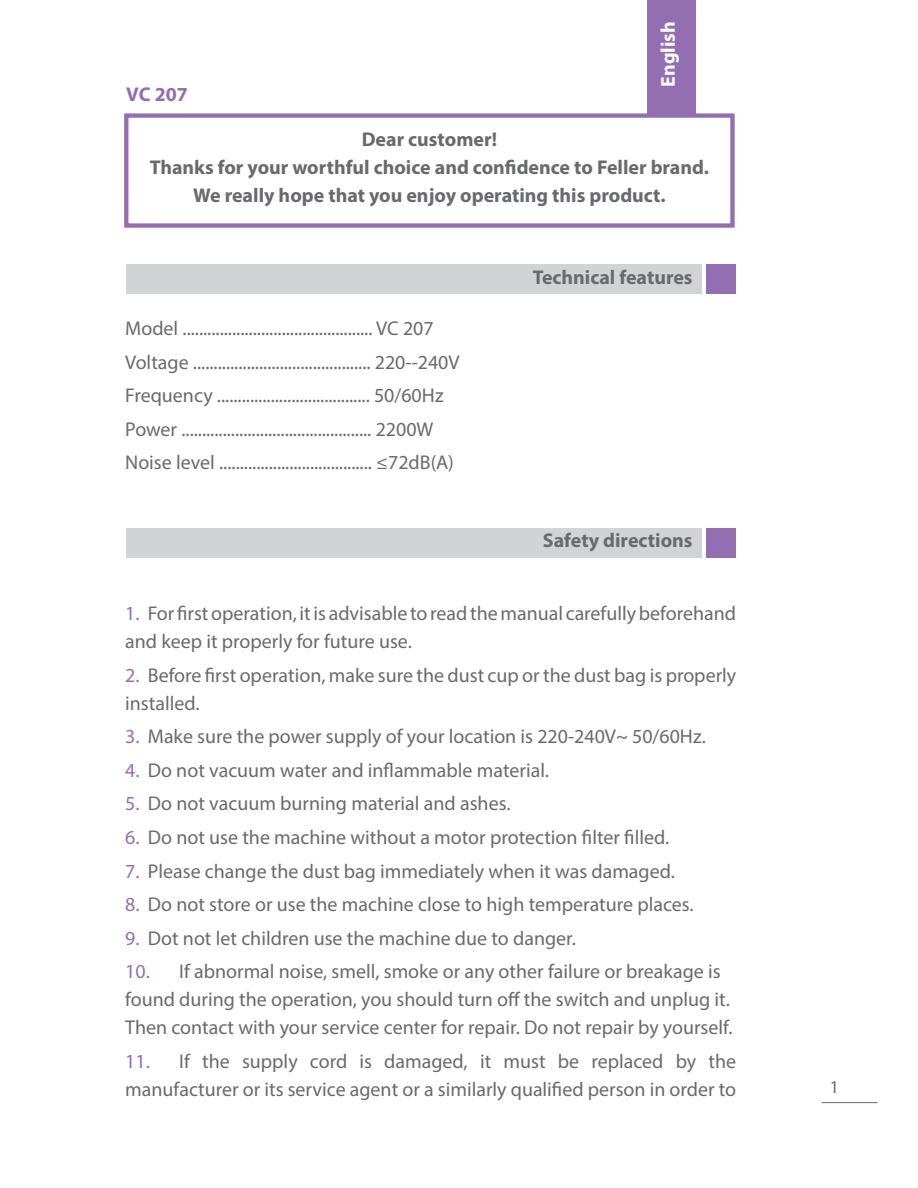
<style>
.page{position:relative;width:918px;height:1188px;background:#fff}
.page>*{position:absolute;margin:0;border:0;box-sizing:border-box;transform-origin:0 0}
.t1{font:19.95px/27.9px "Myriad Pro";color:#696a6c}
.t2{font:700 19.95px/27.9px "Myriad Pro";color:#696a6c;text-align:center}
.t3{font:700 19.95px "Myriad Pro";color:#fff}
.t4{font:700 19.95px "Myriad Pro";color:#936fb1}
.t5{font:18px "Myriad Pro";color:#696a6c}
.s1{color:#936fb1}
</style>
<div class="page">
<hr style="left:822px;top:1102px;width:56px;height:1px;background:#696a6c">
<div style="left:126px;top:264px;width:576px;height:30px;background:#d1d3d4"></div>
<div style="left:126px;top:528px;width:576px;height:30px;background:#d1d3d4"></div>
<div style="left:707px;top:264px;width:29px;height:30px;background:#936fb1"></div>
<div style="left:707px;top:528px;width:29px;height:30px;background:#936fb1"></div>
<div style="left:647px;top:0;width:48px;height:114px;background:#936fb1"></div>
<div style="left:124px;top:113px;width:611px;height:115px;border:4px solid #936fb1"></div>
<p class="t3" style="left:660px;top:87px;width:67px;rotate:-90deg">English</p>
<p class="t4" style="left:126px;top:86px;width:63px">VC 207</p>
<p class="t2" style="left:150px;top:127px;width:561px">Dear customer!<br>Thanks for your worthful choice and confidence to Feller brand.<br>We really hope that you enjoy operating this product.</p>
<p class="t1" style="left:125px;top:313px;width:336px;line-height:33.6px">Model .............................................. VC 207<br>Voltage ........................................... 220--240V Frequency ..................................... 50/60Hz Power .............................................. 2200W Noise level ..................................... ≤72dB(A)</p>
<p class="t2" style="left:533px;top:265px;width:161px">Technical features</p>
<p class="t2" style="left:543px;top:528px;width:151px">Safety directions</p>
<p class="t1" style="left:125px;top:601px;width:612px"><span class="s1">1.</span> For first operation, it is advisable to read the manual carefully beforehand and keep it properly for future use.</p>
<p class="t1" style="left:125px;top:662px;width:613px"><span class="s1">2.</span> Before first operation, make sure the dust cup or the dust bag is properly installed.</p>
<p class="t1" style="left:125px;top:724px;width:582px"><span class="s1">3.</span> Make sure the power supply of your location is 220-240V~ 50/60Hz.</p>
<p class="t1" style="left:125px;top:758px;width:425px"><span class="s1">4.</span> Do not vacuum water and inflammable material.</p>
<p class="t1" style="left:125px;top:791px;width:387px"><span class="s1">5.</span> Do not vacuum burning material and ashes.</p>
<p class="t1" style="left:125px;top:825px;width:546px"><span class="s1">6.</span> Do not use the machine without a motor protection filter filled.</p>
<p class="t1" style="left:125px;top:858px;width:551px"><span class="s1">7.</span> Please change the dust bag immediately when it was damaged.</p>
<p class="t1" style="left:125px;top:892px;width:570px"><span class="s1">8.</span> Do not store or use the machine close to high temperature places.</p>
<p class="t1" style="left:125px;top:925px;width:452px"><span class="s1">9.</span> Dot not let children use the machine due to danger.</p>
<p class="t1" style="left:125px;top:959px;width:609px"><span class="s1">10.</span> If abnormal noise, smell, smoke or any other failure or breakage is found during the operation, you should turn off the switch and unplug it.<br>Then contact with your service center for repair. Do not repair by yourself.</p>
<p class="t1" style="left:125px;top:1049px;width:613px"><span class="s1">11.</span> If the supply cord is damaged, it must be replaced by the manufacturer or its service agent or a similarly qualified person in order to</p>
<p class="t5" style="left:830px;top:1080px;width:11px">1</p>
</div>
